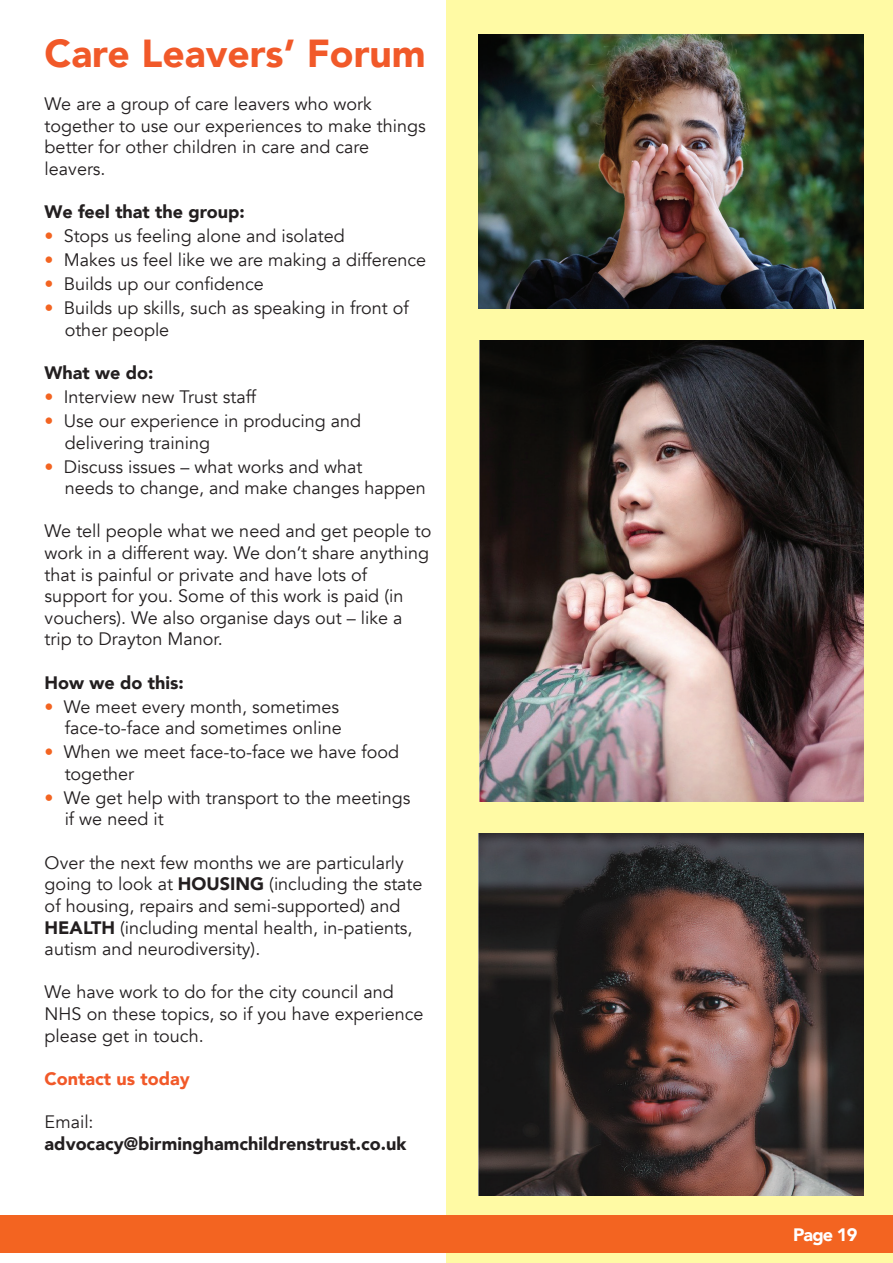
<style>
.page{position:relative;width:893px;height:1263px;background:#fff}
.page>*{position:absolute;margin:0;border:0;box-sizing:border-box;transform-origin:0 0}
.t1{font:900 39px "Avenir";color:#f15929}
.t2{font:18px/21.6px "Avenir";color:#231f20}
.t3{font:900 18px "Avenir";color:#231f20}
.t4{font:900 18px "Avenir";color:#f15929}
.t5{font:900 18px "Avenir";letter-spacing:-.045em;color:#fff}
.s1{color:#f36421}
.s2{font-weight:900}
</style>
<div class="page">
<div style="left:446px;top:0;width:447px;height:1263px;background:#fffaa4"></div>
<div style="left:0;top:1215px;width:893px;height:38px;background:#f36421"></div>
<img style="left:479px;top:340px;width:384px;height:462px">
<img style="left:479px;top:35px;width:385px;height:274px">
<img style="left:479px;top:833px;width:385px;height:363px">
<h1 class="t1" style="left:45px;top:20px;width:383px">Care Leavers’ Forum</h1>
<p class="t2" style="left:45px;top:94px;width:382px">We are a group of care leavers who work together to use our experiences to make things better for other children in care and care leavers.</p>
<p class="t3" style="left:45px;top:197px;width:202px">We feel that the group:</p>
<p class="t2" style="left:45px;top:226px;width:302px"><span class="s1">•</span> Stops us feeling alone and isolated</p>
<p class="t2" style="left:45px;top:250px;width:383px"><span class="s1">•</span> Makes us feel like we are making a difference</p>
<p class="t2" style="left:45px;top:274px;width:221px"><span class="s1">•</span> Builds up our confidence</p>
<p class="t2" style="left:65px;top:298px;width:346px;text-indent:-20px"><span class="s1">•</span> Builds up skills, such as speaking in front of other people</p>
<p class="t3" style="left:45px;top:357px;width:110px">What we do:</p>
<p class="t2" style="left:45px;top:386px;width:213px"><span class="s1">•</span> Interview new Trust staff</p>
<p class="t2" style="left:65px;top:410px;width:298px;text-indent:-20px"><span class="s1">•</span> Use our experience in producing and delivering training</p>
<p class="t2" style="left:65px;top:456px;width:363px;text-indent:-20px"><span class="s1">•</span> Discuss issues – what works and what<br>needs to change, and make changes happen</p>
<p class="t2" style="left:45px;top:521px;width:388px">We tell people what we need and get people to work in a different way. We don’t share anything that is painful or private and have lots of support for you. Some of this work is paid (in vouchers). We also organise days out – like a trip to Drayton Manor.</p>
<p class="t3" style="left:45px;top:667px;width:141px">How we do this:</p>
<p class="t2" style="left:45px;top:696px;width:299px;text-align:right"><span class="s1">•</span> We meet every month, sometimes face-to-face and sometimes online</p>
<p class="t2" style="left:65px;top:742px;width:336px;text-indent:-20px"><span class="s1">•</span> When we meet face-to-face we have food together</p>
<p class="t2" style="left:65px;top:787px;width:347px;text-indent:-20px"><span class="s1">•</span> We get help with transport to the meetings if we need it</p>
<p class="t2" style="left:45px;top:852px;width:379px">Over the next few months we are particularly going to look at <span class="s2">HOUSING</span> (including the state of housing, repairs and semi-supported) and <span class="s2">HEALTH</span> (including mental health, in-patients, autism and neurodiversity).</p>
<p class="t2" style="left:45px;top:982px;width:380px">We have work to do for the city council and<br>NHS on these topics, so if you have experience please get in touch.</p>
<p class="t4" style="left:45px;top:1063px;width:147px">Contact us today</p>
<p class="t2" style="left:45px;top:1111px;width:50px">Email:</p>
<p class="t3" style="left:45px;top:1128px;width:363px">advocacy@birminghamchildrenstrust.co.uk</p>
<p class="t5" style="left:793px;top:1219px;width:66px">Page 19</p>
</div>
